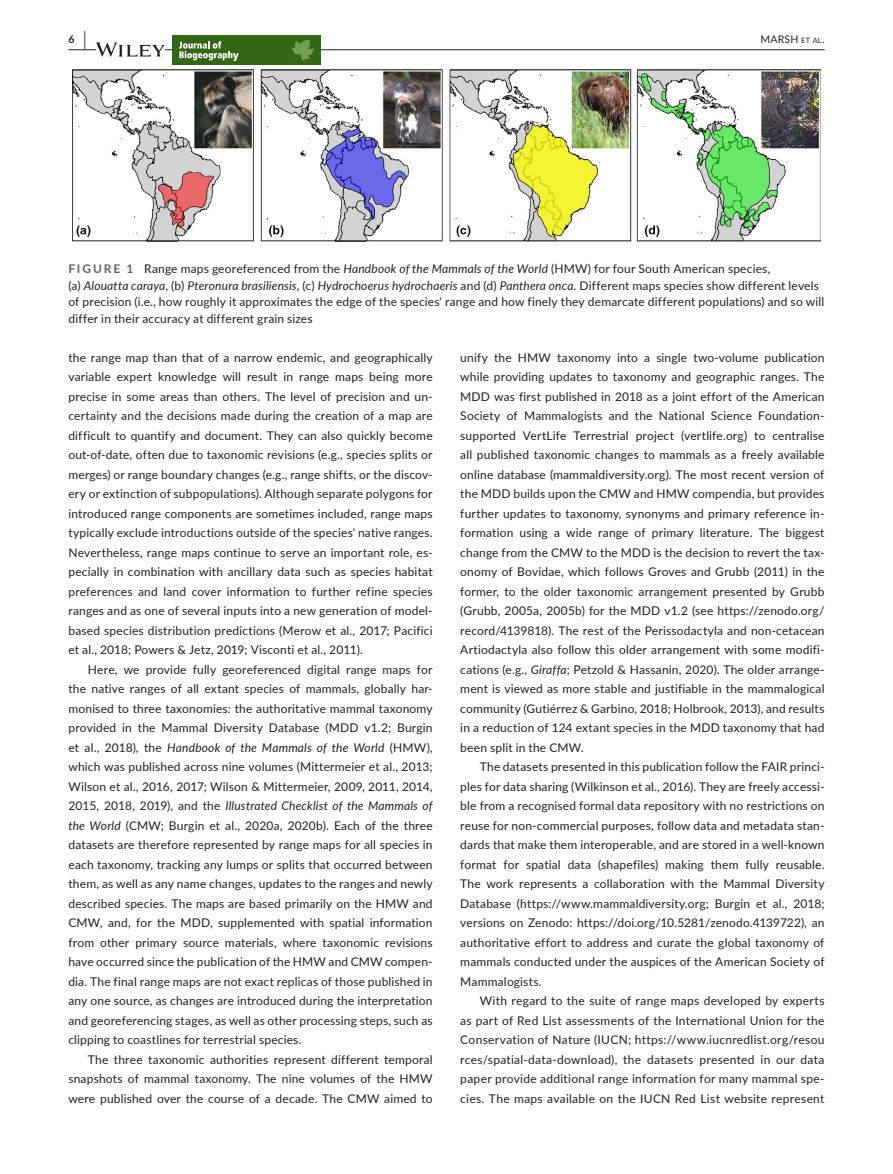
<style>
.page{position:relative;width:893px;height:1174px;background:#fff}
.page>*{position:absolute;margin:0;border:0;box-sizing:border-box;transform-origin:0 0}
.t1{font:12px/19.5px "Lato";letter-spacing:.015em;color:#231f20;text-align:justify}
.t2{font:10.5px "Lato";letter-spacing:.025em;color:#231f20}
.t3{font:700 10.5px "Lato";color:#231f20}
.s1{font-size:19.5px}
.s2{font-size:7.35px}
.s3{font-style:inherit}
.s4{font-weight:700;color:#636366}
.s5{font-style:italic}
</style>
<div class="page">
<hr style="left:68px;top:49px;width:756px;height:1px;background:#231f20">
<svg style="left:96px;top:42px;width:69px;height:15px"></svg>
<div style="left:287px;top:35px;width:34px;height:30px;background:#346715"></div>
<div style="left:172px;top:35px;width:115px;height:30px;background:#346715"></div>
<svg style="left:292px;top:40px;width:22px;height:21px"></svg>
<svg style="left:179px;top:41px;width:60px;height:20px"></svg>
<img style="left:72px;top:69px;width:749px;height:172px">
<p class="t3" style="left:68px;top:31px;width:19px">6 <span class="s1">|</span></p>
<p class="t2" style="left:760px;top:31px;width:66px">MARSH <span class="s2">et al</span><span class="s3">.</span></p>
<p class="t1" style="left:68px;top:260px;width:757px;line-height:16.5px;text-align:left"><span class="s4">FIGURE 1</span> Range maps georeferenced from the <span class="s5">Handbook of the Mammals of the World</span> (HMW) for four South American species,<br>(a) <span class="s5">Alouatta caraya</span>, (b) <span class="s5">Pteronura brasiliensis</span>, (c) <span class="s5">Hydrochoerus hydrochaeris</span> and (d) <span class="s5">Panthera onca</span>. Different maps species show different levels of precision (i.e., how roughly it approximates the edge of the species' range and how finely they demarcate different populations) and so will differ in their accuracy at different grain sizes</p>
<p class="t1" style="left:68px;top:347px;width:366px">the range map than that of a narrow endemic, and geographically variable expert knowledge will result in range maps being more precise in some areas than others. The level of precision and un&shy;certainty and the decisions made during the creation of a map are difficult to quantify and document. They can also quickly become out-of-date, often due to taxonomic revisions (e.g., species splits or merges) or range boundary changes (e.g., range shifts, or the discov&shy;ery or extinction of subpopulations). Although separate polygons for introduced range components are sometimes included, range maps typically exclude introductions outside of the species' native ranges.<br>Nevertheless, range maps continue to serve an important role, es&shy;pecially in combination with ancillary data such as species habitat preferences and land cover information to further refine species ranges and as one of several inputs into a new generation of model&shy;based species distribution predictions (Merow et al., 2017; Pacifici et al., 2018; Powers &amp; Jetz, 2019; Visconti et al., 2011).</p>
<p class="t1" style="left:68px;top:659px;width:366px;text-indent:20px">Here, we provide fully georeferenced digital range maps for the native ranges of all extant species of mammals, globally har&shy;monised to three taxonomies: the authoritative mammal taxonomy provided in the Mammal Diversity Database (MDD v1.2; Burgin et al., 2018), the <span class="s5">Handbook of the Mammals of the World</span> (HMW), which was published across nine volumes (Mittermeier et al., 2013; Wilson et al., 2016, 2017; Wilson &amp; Mittermeier, 2009, 2011, 2014, 2015, 2018, 2019), and the <span class="s5">Illustrated Checklist of the Mammals of the World</span> (CMW; Burgin et al., 2020a, 2020b). Each of the three datasets are therefore represented by range maps for all species in each taxonomy, tracking any lumps or splits that occurred between them, as well as any name changes, updates to the ranges and newly described species. The maps are based primarily on the HMW and CMW, and, for the MDD, supplemented with spatial information from other primary source materials, where taxonomic revisions have occurred since the publication of the HMW and CMW compen&shy;dia. The final range maps are not exact replicas of those published in any one source, as changes are introduced during the interpretation and georeferencing stages, as well as other processing steps, such as clipping to coastlines for terrestrial species.</p>
<p class="t1" style="left:68px;top:1049px;width:366px;text-indent:20px">The three taxonomic authorities represent different temporal snapshots of mammal taxonomy. The nine volumes of the HMW were published over the course of a decade. The CMW aimed to</p>
<p class="t1" style="left:460px;top:347px;width:366px">unify the HMW taxonomy into a single two-volume publication while providing updates to taxonomy and geographic ranges. The MDD was first published in 2018 as a joint effort of the American Society of Mammalogists and the National Science Foundation&shy;supported VertLife Terrestrial project (vertlife.org) to centralise all published taxonomic changes to mammals as a freely available online database (mammaldiversity.org). The most recent version of the MDD builds upon the CMW and HMW compendia, but provides further updates to taxonomy, synonyms and primary reference in&shy;formation using a wide range of primary literature. The biggest change from the CMW to the MDD is the decision to revert the tax&shy;onomy of Bovidae, which follows Groves and Grubb (2011) in the former, to the older taxonomic arrangement presented by Grubb (Grubb, 2005a, 2005b) for the MDD v1.2 (see https://zenodo.org/ record/4139818). The rest of the Perissodactyla and non-cetacean Artiodactyla also follow this older arrangement with some modifi&shy;cations (e.g., <span class="s5">Giraffa</span>; Petzold &amp; Hassanin, 2020). The older arrange&shy;ment is viewed as more stable and justifiable in the mammalogical community (Gutiérrez &amp; Garbino, 2018; Holbrook, 2013), and results in a reduction of 124 extant species in the MDD taxonomy that had been split in the CMW.</p>
<p class="t1" style="left:460px;top:756px;width:366px;text-indent:20px">The datasets presented in this publication follow the FAIR princi&shy;ples for data sharing (Wilkinson et al., 2016). They are freely accessi&shy;ble from a recognised formal data repository with no restrictions on reuse for non-commercial purposes, follow data and metadata stan&shy;dards that make them interoperable, and are stored in a well-known format for spatial data (shapefiles) making them fully reusable.<br>The work represents a collaboration with the Mammal Diversity Database (https://www.mammaldiversity.org; Burgin et al., 2018; versions on Zenodo: https://doi.org/10.5281/zenodo.4139722), an authoritative effort to address and curate the global taxonomy of mammals conducted under the auspices of the American Society of Mammalogists.</p>
<p class="t1" style="left:460px;top:990px;width:366px;text-indent:20px">With regard to the suite of range maps developed by experts as part of Red List assessments of the International Union for the Conservation of Nature (IUCN; https://www.iucnredlist.org/resou rces/spatial-data-download), the datasets presented in our data paper provide additional range information for many mammal spe&shy;cies. The maps available on the IUCN Red List website represent</p>
</div>
